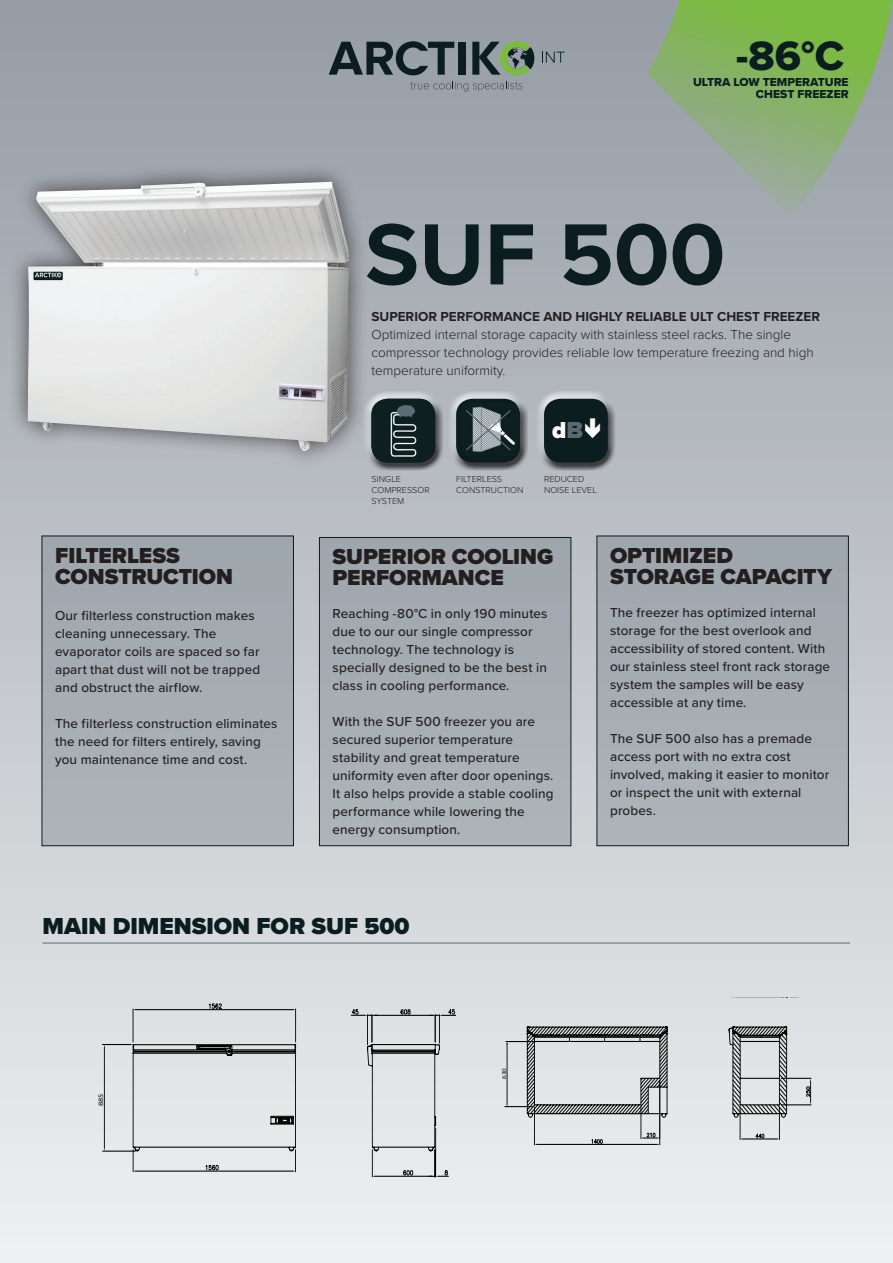
<style>
.page{position:relative;width:893px;height:1263px;background:#fff}
.page>*{position:absolute;margin:0;border:0;box-sizing:border-box;transform-origin:0 0}
.t1{font:700 90px "Proxima Nova";color:#0b1d1f}
.t2{font:42.6px "Proxima Nova Extrabld";color:#0b1d1f}
.Punkt_overskrift_grå{font:900 24px "Proxima Nova";color:#0b1d1f}
.t3{font:900 24px "Proxima Nova";color:#fff}
.Spottekst{font:900 22.5px/21px "Proxima Nova";color:#231f20}
.Spottekst-2{font:500 13.5px/18px "Proxima Nova";letter-spacing:.01em;color:#231f20}
.t4{font:300 13.5px/18px "Proxima Nova";color:#231f20}
.t5{font:700 13.5px "Proxima Nova";color:#231f20}
.Punkt_brød{font:12px "Proxima Nova Extrabld";color:#0b1d1f}
.Spottekst-3{font:300 9px/10.8px "Proxima Nova";color:#231f20}
.t6{font:6.75px "Myriad Pro";color:#040503;scale:1.21 1}
.t7{font:5.85px "Myriad Pro";color:#040503;scale:1.19 1}
.s1{color:#596a73}
</style>
<div class="page">
<div style="left:0;top:0;width:893px;height:1263px;background:linear-gradient(to bottom,#959ca4,#eff0f1)"></div>
<hr style="left:43px;top:943px;width:807px;height:1px;background:#596a73">
<div style="left:8px;top:162px;width:360px;height:307px;background:#231f20;opacity:.75"></div>
<img style="left:28px;top:182px;width:322px;height:269px">
<svg style="left:411px;top:81px;width:111px;height:11px"></svg>
<div style="left:459px;top:42px;width:7px;height:33px;background:#0b1d1f"></div>
<svg style="left:329px;top:41px;width:125px;height:34px"></svg>
<svg style="left:472px;top:41px;width:62px;height:34px"></svg>
<svg style="left:542px;top:52px;width:23px;height:11px"></svg>
<svg style="left:647px;top:0;width:246px;height:217px"></svg>
<div style="left:597px;top:536px;width:251px;height:310px;background:#a5adb2"></div>
<div style="left:596px;top:536px;width:253px;height:310px;border:1px solid #0b1d1f"></div>
<div style="left:42px;top:536px;width:251px;height:310px;background:#a5adb2"></div>
<div style="left:42px;top:536px;width:252px;height:310px;border:1px solid #0b1d1f"></div>
<div style="left:319px;top:537px;width:252px;height:309px;background:#a5adb2"></div>
<div style="left:319px;top:537px;width:252px;height:309px;border:1px solid #0b1d1f"></div>
<div style="left:448px;top:391px;width:76px;height:69px;background:#fff;opacity:.75"></div>
<div style="left:452px;top:401px;width:76px;height:70px;background:#231f20;opacity:.75"></div>
<img style="left:456px;top:399px;width:64px;height:63px">
<div style="left:363px;top:391px;width:76px;height:69px;background:#fff;opacity:.75"></div>
<div style="left:368px;top:401px;width:75px;height:70px;background:#231f20;opacity:.75"></div>
<img style="left:371px;top:399px;width:64px;height:63px">
<div style="left:536px;top:391px;width:76px;height:69px;background:#fff;opacity:.75"></div>
<div style="left:540px;top:401px;width:76px;height:70px;background:#231f20;opacity:.75"></div>
<div style="left:544px;top:399px;width:64px;height:63px;background:#0b1d1f;border-radius:16px"></div>
<svg style="left:102px;top:1002px;width:354px;height:175px"></svg>
<svg style="left:106px;top:1009px;width:349px;height:191px"></svg>
<svg style="left:504px;top:997px;width:307px;height:148px"></svg>
<p class="t2" style="left:736px;top:24px;width:110px">-86°C</p>
<p class="Punkt_brød" style="left:693px;top:73px;width:157px">ULTRA LOW TEMPERATURE</p>
<p class="Punkt_brød" style="left:756px;top:85px;width:94px">CHEST FREEZER</p>
<p class="t1" style="left:365px;top:187px;width:362px">SUF 500</p>
<p class="t5" style="left:371px;top:306px;width:450px">SUPERIOR PERFORMANCE AND HIGHLY RELIABLE ULT CHEST FREEZER</p>
<p class="t4" style="left:371px;top:325px;width:444px">Optimized internal storage capacity with stainless steel racks. The single compressor technology provides reliable low temperature freezing and high temperature uniformity.</p>
<p class="t3" style="left:552px;top:412px;width:33px">d<span class="s1">B</span></p>
<p class="Spottekst" style="left:55px;top:544px;width:179px">FILTERLESS<br>CONSTRUCTION</p>
<p class="Spottekst-2" style="left:55px;top:606px;width:207px">Our filterless construction makes cleaning unnecessary. The evaporator coils are spaced so far apart that dust will not be trapped and obstruct the airflow.</p>
<p class="Spottekst-2" style="left:55px;top:714px;width:224px">The filterless construction eliminates the need for filters entirely, saving you maintenance time and cost.</p>
<p class="Spottekst-3" style="left:371px;top:473px;width:60px">SINGLE<br>COMPRESSOR<br>SYSTEM</p>
<p class="Spottekst-3" style="left:456px;top:473px;width:48px">FILTERLESS</p>
<p class="Spottekst-3" style="left:456px;top:484px;width:69px">CONSTRUCTION</p>
<p class="Spottekst-3" style="left:544px;top:473px;width:54px">REDUCED<br>NOISE LEVEL</p>
<p class="Spottekst" style="left:333px;top:546px;width:222px">SUPERIOR COOLING</p>
<p class="Spottekst" style="left:333px;top:567px;width:173px">PERFORMANCE</p>
<p class="Spottekst-2" style="left:333px;top:604px;width:216px">Reaching -80°C in only 190 minutes due to our our single compressor technology. The technology is specially designed to be the best in class in cooling performance.</p>
<p class="Spottekst-2" style="left:333px;top:712px;width:223px">With the SUF 500 freezer you are secured superior temperature stability and great temperature uniformity even after door openings.<br>It also helps provide a stable cooling performance while lowering the energy consumption.</p>
<p class="Spottekst" style="left:610px;top:544px;width:223px">OPTIMIZED<br>STORAGE CAPACITY</p>
<p class="Spottekst-2" style="left:610px;top:603px;width:222px">The freezer has optimized internal storage for the best overlook and accessibility of stored content. With our stainless steel front rack storage system the samples will be easy accessible at any time.</p>
<p class="Spottekst-2" style="left:610px;top:729px;width:221px">The SUF 500 also has a premade access port with no extra cost involved, making it easier to monitor or inspect the unit with external probes.</p>
<p class="Punkt_overskrift_grå" style="left:43px;top:908px;width:369px">MAIN DIMENSION FOR SUF 500</p>
<p class="t6" style="left:97px;top:1106px;width:12px;rotate:-90deg">885</p>
<p class="t7" style="left:500px;top:1079px;width:11px;rotate:-90deg">630</p>
</div>
